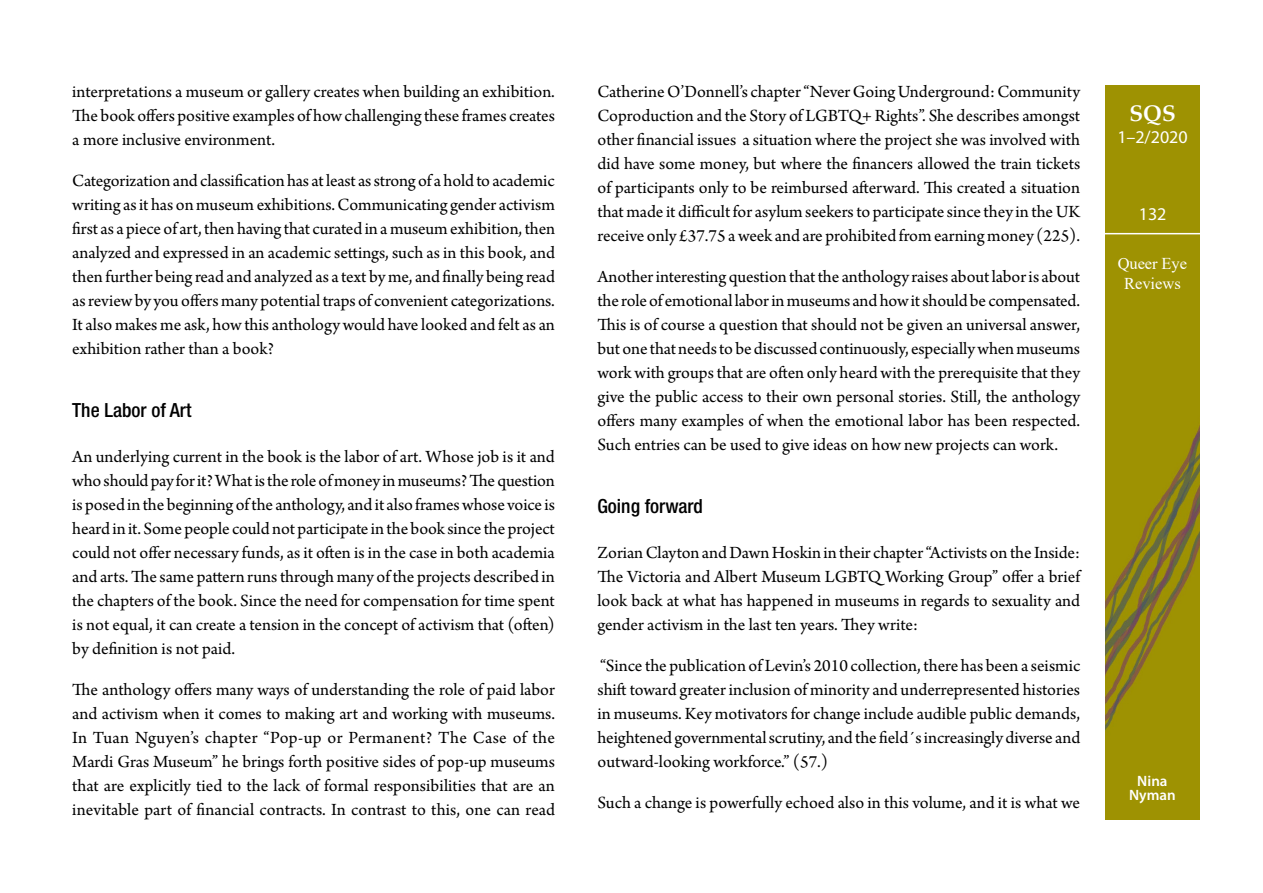
<style>
.page{position:relative;width:1263px;height:893px;background:#fff}
.page>*{position:absolute;margin:0;border:0;box-sizing:border-box;transform-origin:0 0}
.t1{font:700 22.5px "Palatino Linotype";color:#fff}
.Väliotsikko_1_uusi20{font:500 condensed 19.5px "Helvetica Neue";color:#000}
.Leipateksti_enkku-no{font:18px/24px "Arno Pro";color:#000;text-align:justify}
.t2{font:18px "Myriad Pro";color:#fff}
.t3{font:16.5px/19.8px "Times New Roman";letter-spacing:-.005em;color:#fff;text-align:center}
.t4{font:600 15px/13.5px "Myriad Pro";color:#fff;text-align:center}
</style>
<div class="page">
<img style="left:1106px;top:85px;width:93px;height:735px">
<hr style="left:1101px;top:233px;width:104px;height:1px;background:#fff">
<p class="Leipateksti_enkku-no" style="left:72px;top:81px;width:484px">interpretations a museum or gallery creates when building an exhibition.<br>The book offers positive examples of how challenging these frames creates a more inclusive environment.</p>
<p class="Leipateksti_enkku-no" style="left:72px;top:170px;width:484px">Categorization and classification has at least as strong of a hold to academic writing as it has on museum exhibitions. Communicating gender activism first as a piece of art, then having that curated in a museum exhibition, then analyzed and expressed in an academic settings, such as in this book, and then further being read and analyzed as a text by me, and finally being read as review by you offers many potential traps of convenient categorizations.<br>It also makes me ask, how this anthology would have looked and felt as an exhibition rather than a book?</p>
<p class="Väliotsikko_1_uusi20" style="left:72px;top:398px;width:121px">The Labor of Art</p>
<p class="Leipateksti_enkku-no" style="left:72px;top:445px;width:484px">An underlying current in the book is the labor of art. Whose job is it and who should pay for it? What is the role of money in museums? The question is posed in the beginning of the anthology, and it also frames whose voice is heard in it. Some people could not participate in the book since the project could not offer necessary funds, as it often is in the case in both academia and arts. The same pattern runs through many of the projects described in the chapters of the book. Since the need for compensation for time spent is not equal, it can create a tension in the concept of activism that (often) by definition is not paid.</p>
<p class="Leipateksti_enkku-no" style="left:72px;top:678px;width:484px">The anthology offers many ways of understanding the role of paid labor and activism when it comes to making art and working with museums.<br>In Tuan Nguyen’s chapter “Pop-up or Permanent? The Case of the Mardi Gras Museum” he brings forth positive sides of pop-up museums that are explicitly tied to the lack of formal responsibilities that are an inevitable part of financial contracts. In contrast to this, one can read</p>
<p class="Leipateksti_enkku-no" style="left:597px;top:81px;width:484px">Catherine O’Donnell’s chapter “Never Going Underground: Community Coproduction and the Story of LGBTQ+ Rights”. She describes amongst other financial issues a situation where the project she was involved with did have some money, but where the financers allowed the train tickets of participants only to be reimbursed afterward. This created a situation that made it difficult for asylum seekers to participate since they in the UK receive only £37.75 a week and are prohibited from earning money (225).</p>
<p class="Leipateksti_enkku-no" style="left:597px;top:266px;width:484px">Another interesting question that the anthology raises about labor is about the role of emotional labor in museums and how it should be compensated.<br>This is of course a question that should not be given an universal answer, but one that needs to be discussed continuously, especially when museums work with groups that are often only heard with the prerequisite that they give the public access to their own personal stories. Still, the anthology offers many examples of when the emotional labor has been respected.<br>Such entries can be used to give ideas on how new projects can work.</p>
<p class="Väliotsikko_1_uusi20" style="left:597px;top:494px;width:107px">Going forward</p>
<p class="Leipateksti_enkku-no" style="left:597px;top:541px;width:484px">Zorian Clayton and Dawn Hoskin in their chapter “Activists on the Inside:<br>The Victoria and Albert Museum LGBTQ Working Group” offer a brief look back at what has happened in museums in regards to sexuality and gender activism in the last ten years. They write:</p>
<p class="Leipateksti_enkku-no" style="left:597px;top:654px;width:484px">“Since the publication of Levin’s 2010 collection, there has been a seismic shift toward greater inclusion of minority and underrepresented histories in museums. Key motivators for change include audible public demands, heightened governmental scrutiny, and the field´s increasingly diverse and outward-looking workforce.” (57.)</p>
<p class="Leipateksti_enkku-no" style="left:597px;top:791px;width:484px">Such a change is powerfully echoed also in this volume, and it is what we</p>
<p class="t1" style="left:1129px;top:98px;width:48px">SQS</p>
<p class="t2" style="left:1117px;top:127px;width:72px">1–2/2020</p>
<p class="t2" style="left:1139px;top:204px;width:29px">132</p>
<p class="t3" style="left:1118px;top:253px;width:71px">Queer Eye<br>Reviews</p>
<p class="t4" style="left:1129px;top:774px;width:48px">Nina<br>Nyman</p>
</div>
